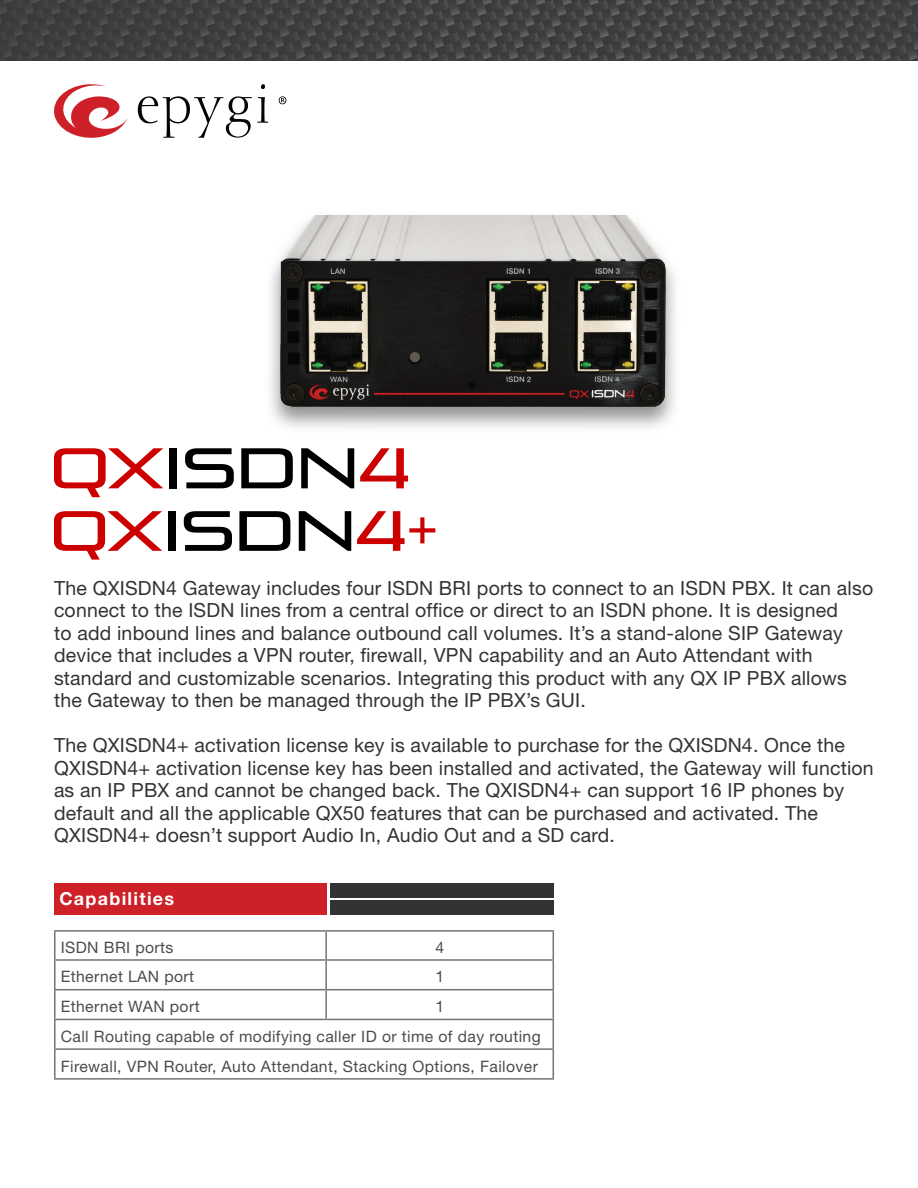
<style>
.page{position:relative;width:918px;height:1188px;background:#fff}
.page>*{position:absolute;margin:0;border:0;box-sizing:border-box;transform-origin:0 0}
.t1{font:19.5px/22.5px "Helvetica Neue";letter-spacing:.01em;color:#323332}
.ProductNames{font:700 18px "Helvetica Neue";letter-spacing:.07em;color:#fff}
.t2{font:15.75px "Helvetica Neue";letter-spacing:.025em;color:#4f4b4b}
</style>
<div class="page">
<svg style="left:54px;top:448px;width:109px;height:49px"></svg>
<div style="left:169px;top:448px;width:8px;height:40px;background:#000"></div>
<svg style="left:185px;top:448px;width:49px;height:40px"></svg>
<svg style="left:241px;top:448px;width:52px;height:40px"></svg>
<svg style="left:301px;top:448px;width:53px;height:40px"></svg>
<svg style="left:360px;top:448px;width:48px;height:40px"></svg>
<div style="left:265px;top:211px;width:416px;height:222px;background:#6c6d70;opacity:.75"></div>
<img style="left:280px;top:215px;width:386px;height:191px">
<svg style="left:54px;top:511px;width:108px;height:49px"></svg>
<div style="left:168px;top:511px;width:8px;height:40px;background:#000"></div>
<svg style="left:184px;top:511px;width:48px;height:40px"></svg>
<svg style="left:239px;top:511px;width:51px;height:40px"></svg>
<svg style="left:299px;top:511px;width:52px;height:40px"></svg>
<svg style="left:357px;top:511px;width:78px;height:40px"></svg>
<div style="left:54px;top:883px;width:272px;height:32px;background:#cd2027"></div>
<div style="left:330px;top:883px;width:224px;height:15px;background:#323332"></div>
<div style="left:330px;top:900px;width:224px;height:15px;background:#323332"></div>
<svg style="left:56px;top:990px;width:270px;height:31px"></svg>
<hr style="left:54px;top:930px;width:272px;height:2px;background:#747477">
<hr style="left:54px;top:932px;width:2px;height:27px;background:#747477">
<hr style="left:326px;top:930px;width:228px;height:2px;background:#747477">
<hr style="left:325px;top:932px;width:2px;height:27px;background:#747477">
<hr style="left:54px;top:959px;width:272px;height:2px;background:#747477">
<hr style="left:54px;top:961px;width:2px;height:28px;background:#747477">
<hr style="left:325px;top:961px;width:2px;height:28px;background:#747477">
<hr style="left:54px;top:989px;width:272px;height:1px;background:#747477">
<hr style="left:54px;top:990px;width:2px;height:29px;background:#747477">
<hr style="left:325px;top:990px;width:2px;height:29px;background:#747477">
<hr style="left:54px;top:1019px;width:272px;height:1px;background:#747477">
<hr style="left:54px;top:1020px;width:2px;height:28px;background:#747477">
<hr style="left:54px;top:1048px;width:272px;height:2px;background:#747477">
<hr style="left:54px;top:1050px;width:2px;height:28px;background:#747477">
<svg style="left:326px;top:931px;width:228px;height:147px"></svg>
<hr style="left:54px;top:1078px;width:272px;height:2px;background:#747477">
<hr style="left:326px;top:1078px;width:228px;height:2px;background:#747477">
<img style="left:0;top:0;width:918px;height:61px">
<svg style="left:279px;top:96px;width:7px;height:8px"></svg>
<svg style="left:138px;top:84px;width:130px;height:54px"></svg>
<svg style="left:54px;top:84px;width:73px;height:54px"></svg>
<p class="t1" style="left:54px;top:578px;width:821px">The QXISDN4 Gateway includes four ISDN BRI ports to connect to an ISDN PBX. It can also connect to the ISDN lines from a central office or direct to an ISDN phone. It is designed</p>
<p class="t1" style="left:54px;top:623px;width:790px">to add inbound lines and balance outbound call volumes. It’s a stand-alone SIP Gateway</p>
<p class="t1" style="left:54px;top:645px;width:760px">device that includes a VPN router, firewall, VPN capability and an Auto Attendant with</p>
<p class="t1" style="left:54px;top:668px;width:794px">standard and customizable scenarios. Integrating this product with any QX IP PBX allows</p>
<p class="t1" style="left:54px;top:690px;width:533px">the Gateway to then be managed through the IP PBX’s GUI.</p>
<p class="t1" style="left:54px;top:735px;width:793px">The QXISDN4+ activation license key is available to purchase for the QXISDN4. Once the</p>
<p class="t1" style="left:54px;top:758px;width:821px">QXISDN4+ activation license key has been installed and activated, the Gateway will function as an IP PBX and cannot be changed back. The QXISDN4+ can support 16 IP phones by</p>
<p class="t1" style="left:54px;top:803px;width:766px">default and all the applicable QX50 features that can be purchased and activated. The</p>
<p class="t1" style="left:54px;top:825px;width:562px">QXISDN4+ doesn’t support Audio In, Audio Out and a SD card.</p>
<p class="ProductNames" style="left:59px;top:884px;width:116px">Capabilities</p>
<p class="t2" style="left:61px;top:936px;width:114px">ISDN BRI ports</p>
<p class="t2" style="left:435px;top:936px;width:10px">4</p>
<p class="t2" style="left:61px;top:965px;width:135px">Ethernet LAN port</p>
<p class="t2" style="left:435px;top:965px;width:10px">1</p>
<p class="t2" style="left:61px;top:995px;width:140px">Ethernet WAN port</p>
<p class="t2" style="left:435px;top:995px;width:10px">1</p>
<p class="t2" style="left:61px;top:1025px;width:482px">Call Routing capable of modifying caller ID or time of day routing</p>
<p class="t2" style="left:61px;top:1055px;width:479px">Firewall, VPN Router, Auto Attendant, Stacking Options, Failover</p>
</div>
